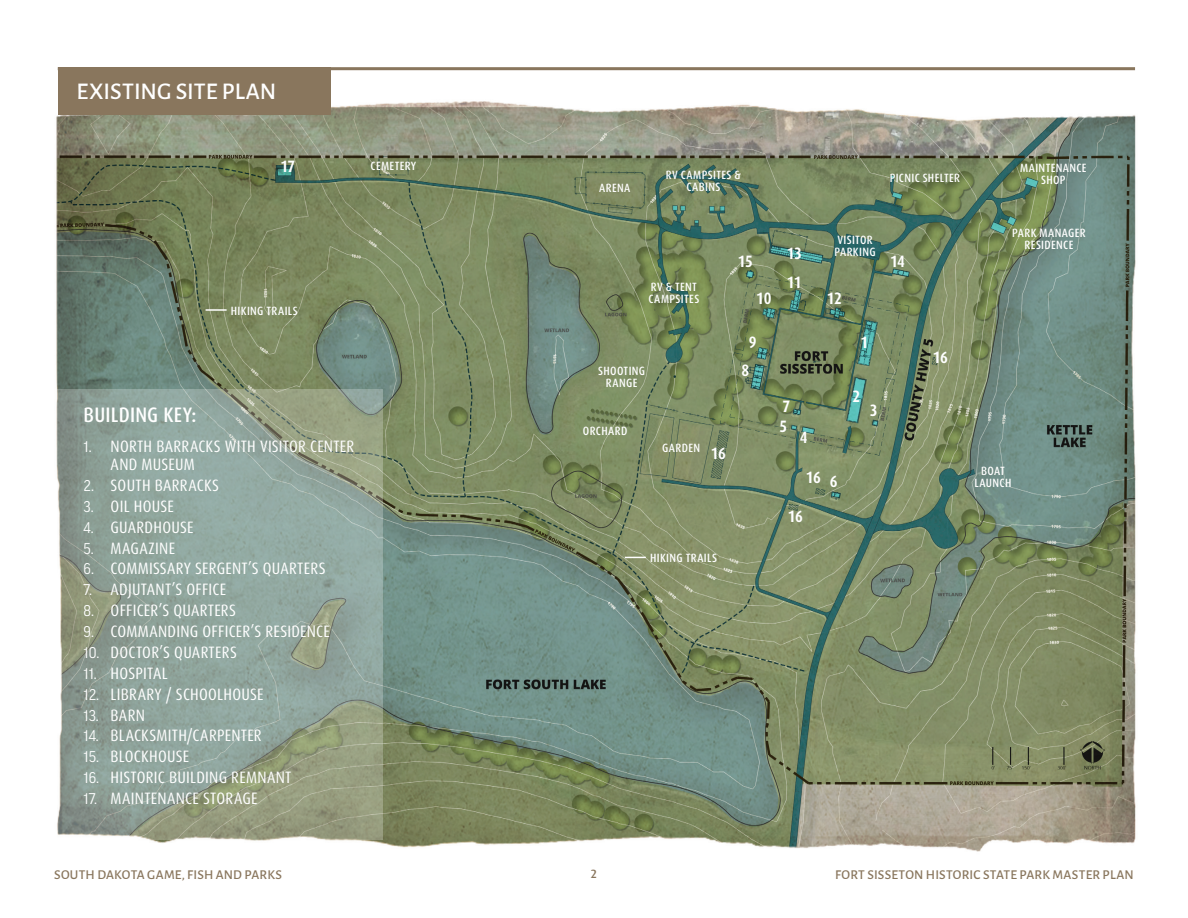
<style>
.page{position:relative;width:1188px;height:918px;background:#fff}
.page>*{position:absolute;margin:0;border:0;box-sizing:border-box;transform-origin:0 0}
.t1{font:500 24px "Alegreya Sans";color:#fff}
.t2{font:500 condensed 21px "Dax Pro";letter-spacing:.01em;color:#fff}
.t3{font:condensed 16.5px/18px "Dax Pro";letter-spacing:.015em;color:#fff}
.t4{font:700 condensed 16.5px "Dax Pro";letter-spacing:-.035em;color:#fff}
.t5{font:500 13.5px "Alegreya Sans";letter-spacing:.015em;color:#89765d}
.t6{font:500 condensed 12px/12px "Dax Pro";letter-spacing:.03em;color:#fff;text-align:center}
.t7{font:500 12px "Dax Pro";color:#89765d}
.s1{font-family:"Good Pro Narr";font-stretch:normal;font-size:15px}
</style>
<div class="page">
<img style="left:56px;top:97px;width:1080px;height:755px">
<svg style="left:56px;top:389px;width:327px;height:451px"></svg>
<hr style="left:206px;top:309px;width:21px;height:2px;background:#fff">
<svg style="left:625px;top:557px;width:21px;height:1px"></svg>
<hr style="left:58px;top:67px;width:1077px;height:3px;background:#89765d">
<div style="left:58px;top:67px;width:272px;height:48px;background:#89765d"></div>
<h1 class="t1" style="left:77px;top:74px;width:201px">EXISTING SITE PLAN</h1>
<p class="t4" style="left:280px;top:156px;width:16px">17</p>
<p class="t6" style="left:371px;top:160px;width:47px">CEMETERY</p>
<p class="t6" style="left:231px;top:305px;width:69px">HIKING TRAILS</p>
<p class="t2" style="left:84px;top:401px;width:114px">BUILDING KEY:</p>
<p class="t3" style="left:111px;top:437px;width:245px;text-indent:-27px"><span class="s1">1.</span> NORTH BARRACKS WITH VISITOR CENTER<br>AND MUSEUM</p>
<p class="t3" style="left:84px;top:476px;width:137px"><span class="s1">2.</span> SOUTH BARRACKS</p>
<p class="t3" style="left:84px;top:497px;width:92px"><span class="s1">3.</span> OIL HOUSE</p>
<p class="t3" style="left:84px;top:518px;width:111px"><span class="s1">4.</span> GUARDHOUSE</p>
<p class="t3" style="left:84px;top:539px;width:93px"><span class="s1">5.</span> MAGAZINE</p>
<p class="t3" style="left:84px;top:560px;width:243px"><span class="s1">6.</span> COMMISSARY SERGENT’S QUARTERS</p>
<p class="t3" style="left:84px;top:581px;width:144px"><span class="s1">7.</span> ADJUTANT’S OFFICE</p>
<p class="t3" style="left:84px;top:602px;width:154px"><span class="s1">8.</span> OFFICER’S QUARTERS</p>
<p class="t3" style="left:84px;top:622px;width:248px"><span class="s1">9.</span> COMMANDING OFFICER’S RESIDENCE</p>
<p class="t3" style="left:84px;top:643px;width:155px"><span class="s1">10.</span> DOCTOR’S QUARTERS</p>
<p class="t3" style="left:84px;top:664px;width:86px"><span class="s1">11.</span> HOSPITAL</p>
<p class="t3" style="left:84px;top:685px;width:181px"><span class="s1">12.</span> LIBRARY / SCHOOLHOUSE</p>
<p class="t3" style="left:84px;top:706px;width:63px"><span class="s1">13.</span> BARN</p>
<p class="t3" style="left:84px;top:727px;width:180px"><span class="s1">14.</span> BLACKSMITH/CARPENTER</p>
<p class="t3" style="left:84px;top:748px;width:107px"><span class="s1">15.</span> BLOCKHOUSE</p>
<p class="t3" style="left:84px;top:769px;width:209px"><span class="s1">16.</span> HISTORIC BUILDING REMNANT</p>
<p class="t3" style="left:84px;top:790px;width:175px"><span class="s1">17.</span> MAINTENANCE STORAGE</p>
<p class="t6" style="left:599px;top:182px;width:33px">ARENA</p>
<p class="t6" style="left:666px;top:169px;width:76px">RV CAMPSITES &amp;</p>
<p class="t6" style="left:890px;top:172px;width:72px">PICNIC SHELTER</p>
<p class="t6" style="left:686px;top:181px;width:36px">CABINS</p>
<p class="t6" style="left:649px;top:281px;width:52px;text-align:left">RV &amp; TENT<br>CAMPSITES</p>
<p class="t6" style="left:835px;top:234px;width:43px;text-align:left">VISITOR<br>PARKING</p>
<p class="t4" style="left:787px;top:242px;width:17px">13</p>
<p class="t4" style="left:738px;top:251px;width:17px">15</p>
<p class="t4" style="left:890px;top:251px;width:17px">14</p>
<p class="t4" style="left:756px;top:288px;width:17px">10</p>
<p class="t4" style="left:749px;top:331px;width:9px">9</p>
<p class="t4" style="left:787px;top:272px;width:16px">11</p>
<p class="t4" style="left:827px;top:288px;width:17px">12</p>
<p class="t4" style="left:860px;top:332px;width:9px">1</p>
<p class="t6" style="left:598px;top:365px;width:49px">SHOOTING<br>RANGE</p>
<p class="t6" style="left:583px;top:425px;width:46px">ORCHARD</p>
<p class="t4" style="left:741px;top:360px;width:9px">8</p>
<p class="t6" style="left:662px;top:441px;width:39px">GARDEN</p>
<p class="t4" style="left:711px;top:442px;width:17px">16</p>
<p class="t6" style="left:650px;top:552px;width:69px">HIKING TRAILS</p>
<p class="t4" style="left:782px;top:395px;width:9px">7</p>
<p class="t4" style="left:779px;top:416px;width:9px">5</p>
<p class="t4" style="left:800px;top:427px;width:9px">4</p>
<p class="t4" style="left:806px;top:467px;width:17px">16</p>
<p class="t4" style="left:788px;top:506px;width:17px">16</p>
<p class="t4" style="left:830px;top:470px;width:9px">6</p>
<p class="t4" style="left:852px;top:386px;width:9px">2</p>
<p class="t4" style="left:870px;top:400px;width:9px">3</p>
<p class="t4" style="left:933px;top:347px;width:17px">16</p>
<p class="t6" style="left:1020px;top:162px;width:68px">MAINTENANCE<br>SHOP</p>
<p class="t6" style="left:1012px;top:227px;width:75px">PARK MANAGER<br>RESIDENCE</p>
<p class="t6" style="left:974px;top:465px;width:38px">BOAT<br>LAUNCH</p>
<p class="t5" style="left:54px;top:865px;width:229px">SOUTH DAKOTA GAME, FISH AND PARKS</p>
<p class="t7" style="left:591px;top:866px;width:8px">2</p>
<p class="t5" style="left:835px;top:865px;width:300px">FORT SISSETON HISTORIC STATE PARK MASTER PLAN</p>
</div>
